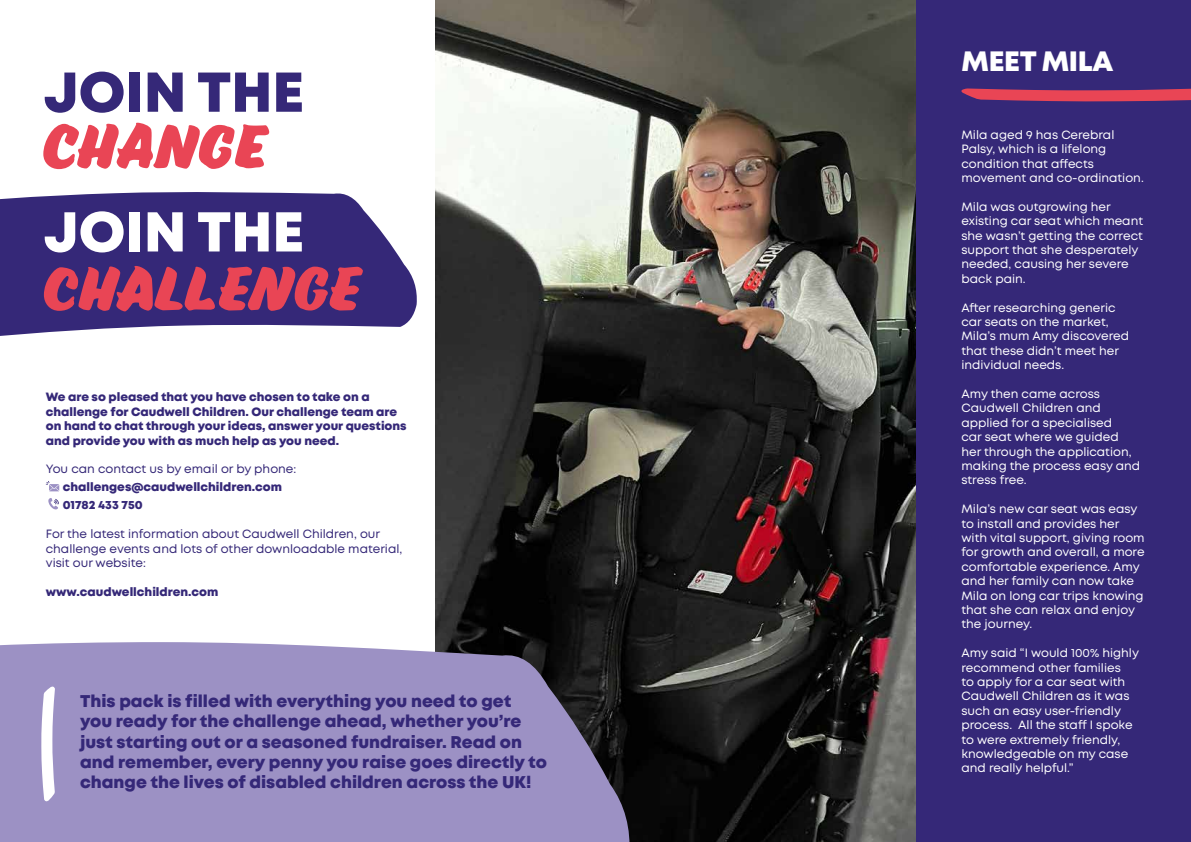
<style>
.page{position:relative;width:1191px;height:842px;background:#fff}
.page>*{position:absolute;margin:0;border:0;box-sizing:border-box;transform-origin:0 0}
.t1{font:56px "Eds Market Bold Slant";letter-spacing:.05em;color:#e94555}
.t2{font:56px "Mont Heavy DEMO";color:#352878}
.t3{font:56px "Mont Heavy DEMO";color:#fff}
.t4{font:28px "Mont Heavy DEMO";letter-spacing:-.01em;color:#fff}
.t5{font:17px/20.4px "Mont Heavy DEMO";color:#352878}
.t6{font:12px/14.4px "Mont";color:#fff}
.t7{font:12px/14.4px "Mont Heavy DEMO";color:#352878}
.t8{font:12px/14.4px "Mont";color:#352878}
</style>
<div class="page">
<svg style="left:0;top:192px;width:417px;height:144px;background:#4d4188"></svg>
<img style="left:435px;top:0;width:481px;height:842px">
<div style="left:916px;top:0;width:275px;height:842px;background:#352878"></div>
<svg style="left:961px;top:88px;width:230px;height:13px;background:#c73f5b"></svg>
<svg style="left:48px;top:498px;width:11px;height:11px"></svg>
<svg style="left:46px;top:481px;width:13px;height:10px"></svg>
<svg style="left:0;top:642px;width:631px;height:200px;background:#9187b5"></svg>
<svg style="left:41px;top:686px;width:14px;height:115px"></svg>
<h1 class="t2" style="left:44px;top:60px;width:262px">JOIN THE</h1>
<h1 class="t1" style="left:44px;top:115px;width:224px">CHANGE</h1>
<h1 class="t3" style="left:44px;top:200px;width:262px">JOIN THE</h1>
<h1 class="t1" style="left:44px;top:257px;width:318px">CHALLENGE</h1>
<p class="t7" style="left:46px;top:391px;width:362px">We are so pleased that you have chosen to take on a challenge for Caudwell Children. Our challenge team are on hand to chat through your ideas, answer your questions and provide you with as much help as you need.</p>
<p class="t8" style="left:46px;top:462px;width:252px">You can contact us by email or by phone:</p>
<p class="t7" style="left:63px;top:479px;width:221px;line-height:18px">challenges@caudwellchildren.com<br>01782 433 750</p>
<p class="t8" style="left:46px;top:527px;width:358px">For the latest information about Caudwell Children, our challenge events and lots of other downloadable material, visit our website:</p>
<p class="t7" style="left:46px;top:585px;width:174px">www.caudwellchildren.com</p>
<p class="t5" style="left:80px;top:691px;width:468px">This pack is filled with everything you need to get you ready for the challenge ahead, whether you’re just starting out or a seasoned fundraiser. Read on and remember, every penny you raise goes directly to change the lives of disabled children across the UK!</p>
<h2 class="t4" style="left:961px;top:46px;width:153px">MEET MILA</h2>
<p class="t6" style="left:961px;top:127px;width:184px">Mila aged 9 has Cerebral<br>Palsy, which is a lifelong condition that affects movement and co-ordination.</p>
<p class="t6" style="left:961px;top:199px;width:183px">Mila was outgrowing her existing car seat which meant she wasn’t getting the correct support that she desperately needed, causing her severe back pain.</p>
<p class="t6" style="left:961px;top:300px;width:169px">After researching generic car seats on the market,<br>Mila’s mum Amy discovered that these didn’t meet her individual needs.</p>
<p class="t6" style="left:961px;top:387px;width:180px">Amy then came across<br>Caudwell Children and applied for a specialised<br>car seat where we guided her through the application, making the process easy and stress free.</p>
<p class="t6" style="left:961px;top:502px;width:185px">Mila’s new car seat was easy to install and provides her with vital support, giving room for growth and overall, a more comfortable experience. Amy and her family can now take<br>Mila on long car trips knowing that she can relax and enjoy the journey.</p>
<p class="t6" style="left:961px;top:646px;width:179px">Amy said “I would 100% highly recommend other families<br>to apply for a car seat with<br>Caudwell Children as it was such an easy user-friendly process. All the staff I spoke to were extremely friendly, knowledgeable on my case and really helpful.”</p>
</div>
